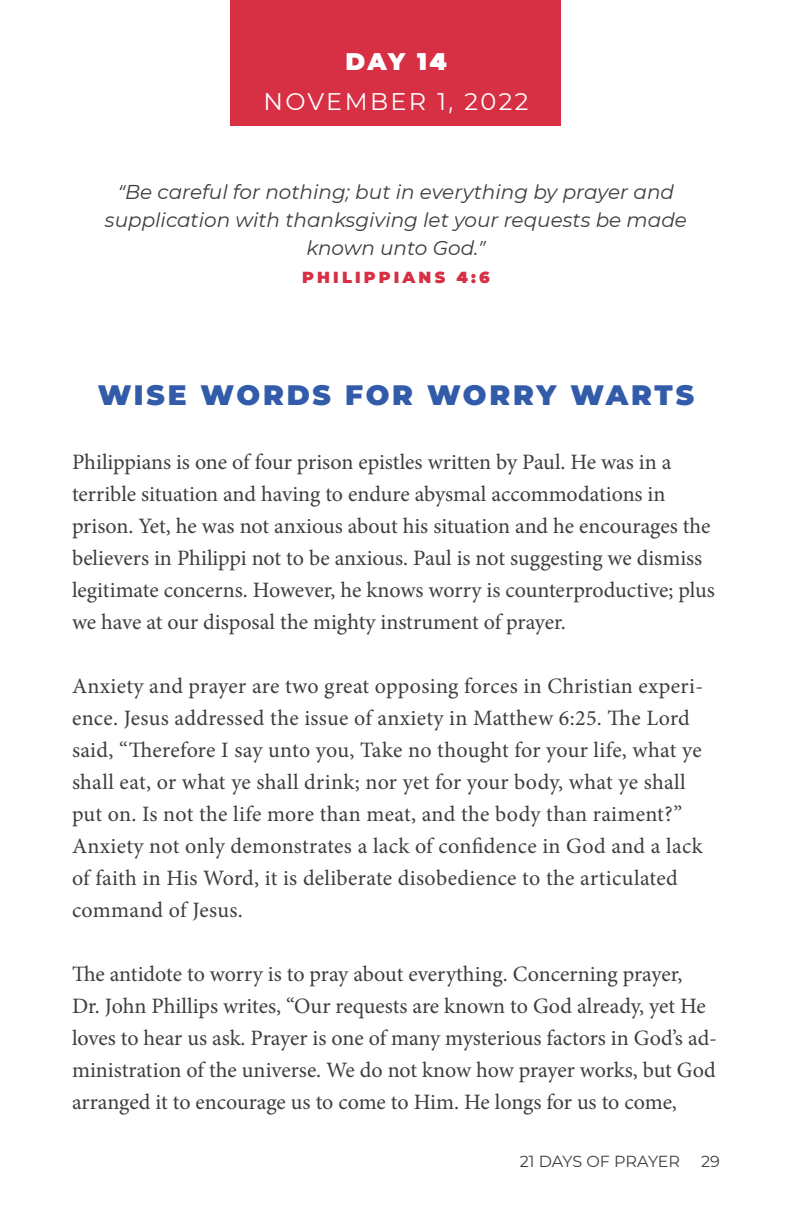
<style>
.page{position:relative;width:792px;height:1224px;background:#fff}
.page>*{position:absolute;margin:0;border:0;box-sizing:border-box;transform-origin:0 0}
.t1{font:900 28px "CMG Sans";letter-spacing:.1em;color:#325ca9}
.t2{font:24px "CMG Sans";letter-spacing:.1em;color:#fff}
.t3{font:900 24px "CMG Sans";color:#fff}
.t4{font:22px/32px "Minion Pro";color:#3e3e3f}
.t5{font:italic 20px/28px "CMG Sans";color:#3e3e3f;text-align:center}
.t6{font:16px "CMG Sans";letter-spacing:-.01em;color:#3e3e3f}
.t7{font:900 16px "CMG Sans";letter-spacing:.2em;color:#d72f44}
</style>
<div class="page">
<div style="left:231px;top:0;width:330px;height:126px;background:#d72f44"></div>
<p class="t3" style="left:345px;top:43px;width:103px">DAY 14</p>
<p class="t2" style="left:264px;top:85px;width:266px">NOVEMBER 1, 2022</p>
<p class="t5" style="left:105px;top:178px;width:584px">“Be careful for nothing; but in everything by prayer and supplication with thanksgiving let your requests be made known unto God.”</p>
<p class="t7" style="left:302px;top:266px;width:189px">PHILIPPIANS 4:6</p>
<p class="t1" style="left:98px;top:374px;width:598px">WISE WORDS FOR WORRY WARTS</p>
<p class="t4" style="left:72px;top:446px;width:644px">Philippians is one of four prison epistles written by Paul. He was in a terrible situation and having to endure abysmal accommodations in prison. Yet, he was not anxious about his situation and he encourages the believers in Philippi not to be anxious. Paul is not suggesting we dismiss legitimate concerns. However, he knows worry is counterproductive; plus we have at our disposal the mighty instrument of prayer.</p>
<p class="t4" style="left:72px;top:670px;width:633px">Anxiety and prayer are two great opposing forces in Christian experi&shy;ence. Jesus addressed the issue of anxiety in Matthew 6:25. The Lord said, “Therefore I say unto you, Take no thought for your life, what ye shall eat, or what ye shall drink; nor yet for your body, what ye shall put on. Is not the life more than meat, and the body than raiment?” Anxiety not only demonstrates a lack of confidence in God and a lack of faith in His Word, it is deliberate disobedience to the articulated command of Jesus.</p>
<p class="t4" style="left:72px;top:958px;width:647px">The antidote to worry is to pray about everything. Concerning prayer,<br>Dr. John Phillips writes, “Our requests are known to God already, yet He loves to hear us ask. Prayer is one of many mysterious factors in God’s ad&shy;ministration of the universe. We do not know how prayer works, but God arranged it to encourage us to come to Him. He longs for us to come,</p>
<p class="t6" style="left:520px;top:1151px;width:162px">21 DAYS OF PRAYER</p>
<p class="t6" style="left:701px;top:1151px;width:20px">29</p>
</div>
